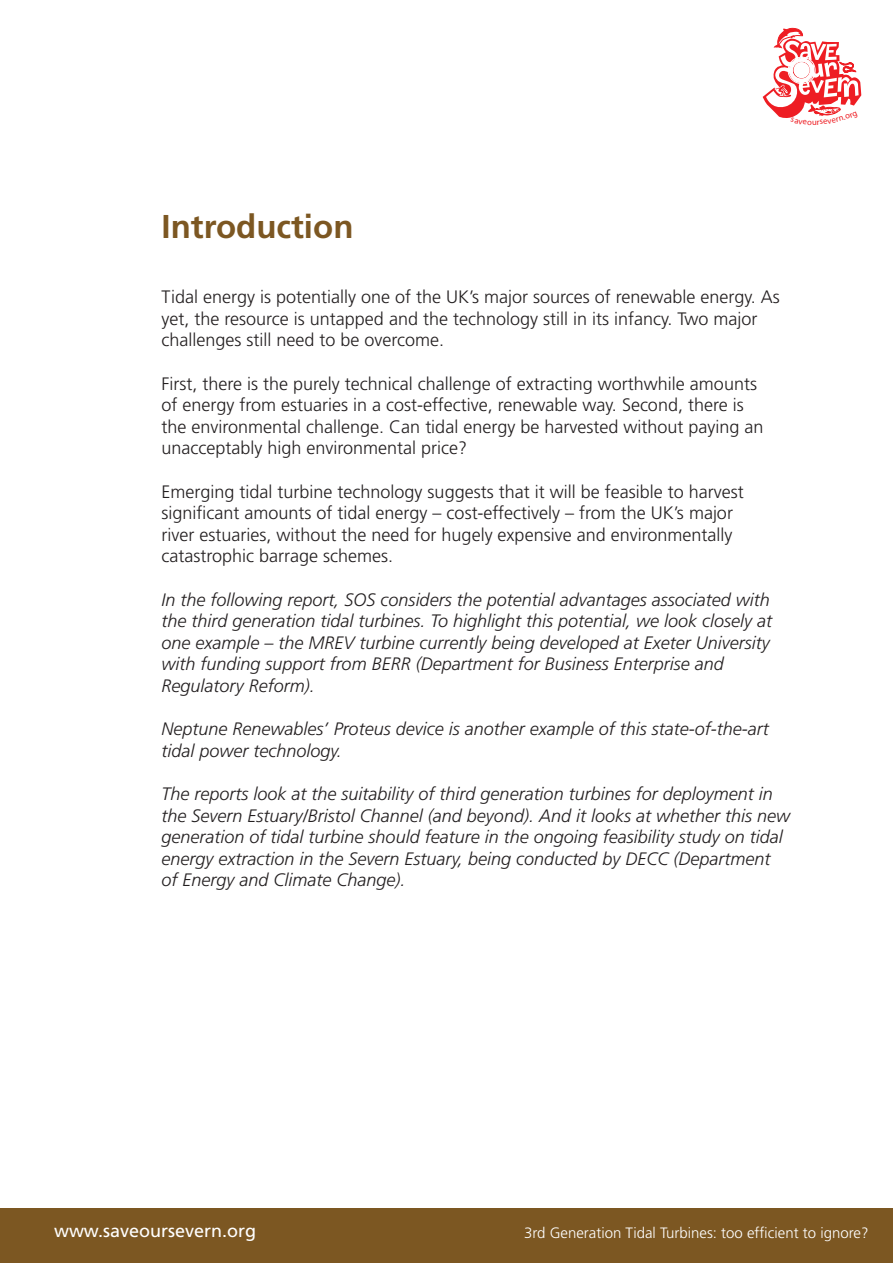
<style>
.page{position:relative;width:893px;height:1263px;background:#fff}
.page>*{position:absolute;margin:0;border:0;box-sizing:border-box;transform-origin:0 0}
.t1{font:700 33px "Frutiger";color:#7c5722}
.t2{font:italic 300 18px/21.6px "Frutiger";color:#231f20}
.t3{font:300 18px/21.6px "Frutiger";color:#231f20}
.t4{font:18px "Frutiger";color:#fff}
.t5{font:300 15px "Frutiger";color:#fff}
</style>
<div class="page">
<div style="left:0;top:1209px;width:893px;height:54px;background:#7c5722"></div>
<svg style="left:763px;top:27px;width:98px;height:91px"></svg>
<h1 class="t1" style="left:162px;top:207px;width:193px">Introduction</h1>
<p class="t3" style="left:162px;top:286px;width:620px">Tidal energy is potentially one of the UK’s major sources of renewable energy. As yet, the resource is untapped and the technology still in its infancy. Two major challenges still need to be overcome.</p>
<p class="t3" style="left:162px;top:372px;width:603px">First, there is the purely technical challenge of extracting worthwhile amounts of energy from estuaries in a cost-effective, renewable way. Second, there is the environmental challenge. Can tidal energy be harvested without paying an unacceptably high environmental price?</p>
<p class="t3" style="left:162px;top:480px;width:584px">Emerging tidal turbine technology suggests that it will be feasible to harvest significant amounts of tidal energy – cost-effectively – from the UK’s major river estuaries, without the need for hugely expensive and environmentally catastrophic barrage schemes.</p>
<p class="t2" style="left:162px;top:588px;width:612px">In the following report, SOS considers the potential advantages associated with the third generation tidal turbines. To highlight this potential, we look closely at one example – the MREV turbine currently being developed at Exeter University with funding support from BERR (Department for Business Enterprise and Regulatory Reform).</p>
<p class="t2" style="left:162px;top:718px;width:609px">Neptune Renewables’ Proteus device is another example of this state-of-the-art tidal power technology.</p>
<p class="t2" style="left:162px;top:783px;width:630px">The reports look at the suitability of third generation turbines for deployment in the Severn Estuary/Bristol Channel (and beyond). And it looks at whether this new generation of tidal turbine should feature in the ongoing feasibility study on tidal energy extraction in the Severn Estuary, being conducted by DECC (Department of Energy and Climate Change).</p>
<p class="t4" style="left:54px;top:1220px;width:204px">www.saveoursevern.org</p>
<p class="t5" style="left:524px;top:1224px;width:346px">3rd Generation Tidal Turbines: too efficient to ignore?</p>
</div>
